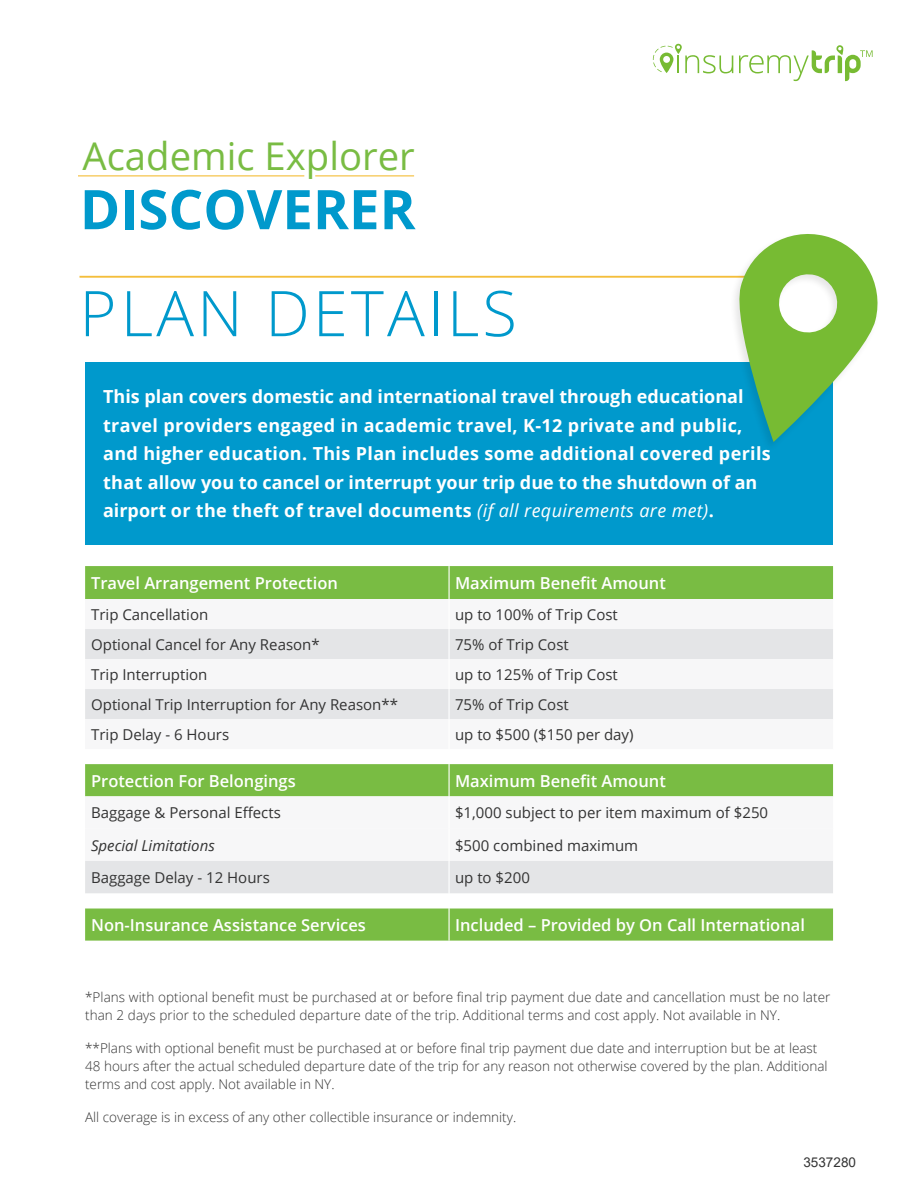
<style>
.page{position:relative;width:918px;height:1188px;background:#fff}
.page>*{position:absolute;margin:0;border:0;box-sizing:border-box;transform-origin:0 0}
.t1{font:300 63px "Open Sans";letter-spacing:.05em;color:#09c}
.t2{font:700 54.6px "Open Sans";color:#09c}
.t3{font:38.25px "Open Sans";color:#79bc43}
.t4{font:700 18px/28.5px "Open Sans";letter-spacing:.02em;color:#fff}
.t5{font:600 16.5px "Open Sans";color:#fff}
.t6{font:600 16.5px "Open Sans";color:#fff}
.t7{font:15px "Open Sans";color:#333}
.t8{font:italic 15px "Open Sans";color:#333}
.t9{font:300 13.5px/18px "Open Sans";color:#333}
.t10{font:13.5px "Arial";color:#333}
.s1{font-weight:400;font-style:italic}
</style>
<div class="page">
<div style="left:85px;top:362px;width:748px;height:182px;background:#09c"></div>
<div style="left:85px;top:566px;width:748px;height:375px;background:#79bc43"></div>
<div style="left:85px;top:764px;width:748px;height:32px;background:#79bc43"></div>
<hr style="left:448px;top:566px;width:2px;height:33px;background:#fff">
<svg style="left:85px;top:599px;width:748px;height:165px"></svg>
<hr style="left:448px;top:764px;width:2px;height:32px;background:#fff">
<svg style="left:85px;top:796px;width:748px;height:112px"></svg>
<hr style="left:448px;top:908px;width:2px;height:33px;background:#fff">
<svg style="left:653px;top:44px;width:80px;height:29px"></svg>
<svg style="left:739px;top:45px;width:134px;height:36px"></svg>
<hr style="left:78px;top:175px;width:226px;height:1px;background:#f4be3b">
<hr style="left:315px;top:175px;width:99px;height:1px;background:#f4be3b">
<hr style="left:80px;top:276px;width:683px;height:2px;background:#f4be3b">
<div style="left:729px;top:232px;width:151px;height:220px;background:#000;opacity:.1"></div>
<svg style="left:732px;top:232px;width:148px;height:210px"></svg>
<p class="t3" style="left:83px;top:129px;width:334px">Academic Explorer</p>
<p class="t2" style="left:80px;top:171px;width:337px">DISCOVERER</p>
<p class="t1" style="left:80px;top:270px;width:439px">PLAN DETAILS</p>
<p class="t4" style="left:103px;top:382px;width:669px">This plan covers domestic and international travel through educational travel providers engaged in academic travel, K-12 private and public, and higher education. This Plan includes some additional covered perils that allow you to cancel or interrupt your trip due to the shutdown of an airport or the theft of travel documents <span class="s1">(if all requirements are met)</span>.</p>
<p class="t5" style="left:91px;top:572px;width:248px">Travel Arrangement Protection</p>
<p class="t5" style="left:455px;top:572px;width:212px">Maximum Benefit Amount</p>
<p class="t7" style="left:91px;top:604px;width:119px">Trip Cancellation</p>
<p class="t7" style="left:455px;top:604px;width:164px">up to 100% of Trip Cost</p>
<p class="t7" style="left:91px;top:634px;width:230px">Optional Cancel for Any Reason*</p>
<p class="t7" style="left:455px;top:634px;width:115px">75% of Trip Cost</p>
<p class="t7" style="left:91px;top:664px;width:118px">Trip Interruption</p>
<p class="t7" style="left:455px;top:664px;width:164px">up to 125% of Trip Cost</p>
<p class="t7" style="left:91px;top:694px;width:308px">Optional Trip Interruption for Any Reason**</p>
<p class="t7" style="left:455px;top:694px;width:115px">75% of Trip Cost</p>
<p class="t7" style="left:91px;top:724px;width:140px">Trip Delay - 6 Hours</p>
<p class="t7" style="left:455px;top:724px;width:180px">up to $500 ($150 per day)</p>
<p class="t5" style="left:91px;top:769px;width:206px">Protection For Belongings</p>
<p class="t5" style="left:455px;top:769px;width:212px">Maximum Benefit Amount</p>
<p class="t7" style="left:91px;top:803px;width:191px">Baggage &amp; Personal Effects</p>
<p class="t7" style="left:455px;top:803px;width:315px">$1,000 subject to per item maximum of $250</p>
<p class="t8" style="left:91px;top:835px;width:125px">Special Limitations</p>
<p class="t7" style="left:455px;top:835px;width:185px">$500 combined maximum</p>
<p class="t7" style="left:91px;top:867px;width:180px">Baggage Delay - 12 Hours</p>
<p class="t7" style="left:455px;top:867px;width:76px">up to $200</p>
<p class="t5" style="left:91px;top:913px;width:276px">Non-Insurance Assistance Services</p>
<p class="t6" style="left:455px;top:913px;width:351px">Included – Provided by On Call International</p>
<p class="t9" style="left:85px;top:988px;width:747px">*Plans with optional benefit must be purchased at or before final trip payment due date and cancellation must be no later than 2 days prior to the scheduled departure date of the trip. Additional terms and cost apply. Not available in NY.</p>
<p class="t9" style="left:85px;top:1039px;width:744px">**Plans with optional benefit must be purchased at or before final trip payment due date and interruption but be at least<br>48 hours after the actual scheduled departure date of the trip for any reason not otherwise covered by the plan. Additional terms and cost apply. Not available in NY.</p>
<p class="t9" style="left:85px;top:1108px;width:433px">All coverage is in excess of any other collectible insurance or indemnity.</p>
<p class="t10" style="left:803px;top:1153px;width:54px">3537280</p>
</div>
